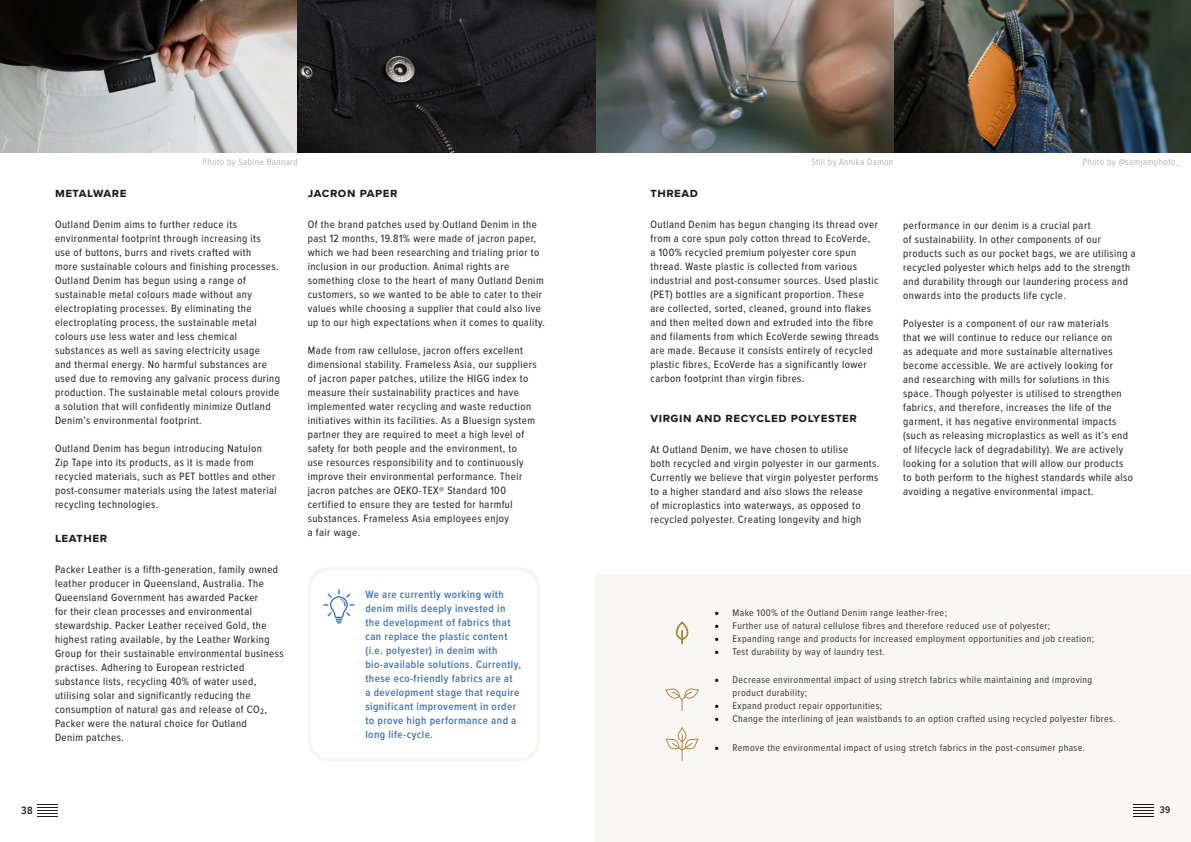
<style>
.page{position:relative;width:1191px;height:842px;background:#fff}
.page>*{position:absolute;margin:0;border:0;box-sizing:border-box;transform-origin:0 0}
.t1{font:700 13px "Proxima Nova S";letter-spacing:.04em;color:#1a1a1a}
.t2{font:11px/14px "Proxima Nova Cond";letter-spacing:.04em;color:#1a1a1a}
.t3{font:600 11px/14px "Proxima Nova Cond";letter-spacing:.04em;color:#3b73ba}
.t4{font:600 11px "Proxima Nova Cond";color:#1a1a1a}
.t5{font:10px/13px "Proxima Nova Cond";letter-spacing:.04em;color:#333}
.t6{font:600 10px "Proxima Nova Cond";color:#1a1a1a}
.t7{font:300 9.5px "Proxima Nova Cond";letter-spacing:.04em;color:#8c8c8c}
.s1{font-size:10px}
.s2{font-family:"Minion Pro";font-size:12px;color:#000}
</style>
<div class="page">
<div style="left:595px;top:574px;width:596px;height:268px;background:#f8f7f4"></div>
<svg style="left:665px;top:727px;width:34px;height:34px"></svg>
<svg style="left:665px;top:688px;width:34px;height:23px"></svg>
<svg style="left:676px;top:621px;width:12px;height:23px"></svg>
<img style="left:893px;top:0;width:298px;height:153px">
<img style="left:0;top:0;width:893px;height:153px">
<div style="left:307px;top:567px;width:233px;height:195px;border:4px solid #f8f7f4;border-radius:20px"></div>
<svg style="left:323px;top:589px;width:31px;height:35px"></svg>
<svg style="left:38px;top:804px;width:20px;height:13px"></svg>
<svg style="left:1133px;top:804px;width:21px;height:13px"></svg>
<p class="t7" style="left:203px;top:156px;width:96px">Photo by Sabine Bannard</p>
<p class="t7" style="left:811px;top:156px;width:83px">Still by Annika Damon</p>
<p class="t7" style="left:1082px;top:156px;width:99px">Photo by @samjamphoto_</p>
<p class="t1" style="left:55px;top:183px;width:73px">metalware</p>
<p class="t2" style="left:55px;top:218px;width:227px">Outland Denim aims to further reduce its environmental footprint through increasing its<br>use of buttons, burrs and rivets crafted with<br>more sustainable colours and finishing processes.<br>Outland Denim has begun using a range of sustainable metal colours made without any electroplating processes. By eliminating the electroplating process, the sustainable metal colours use less water and less chemical substances as well as saving electricity usage<br>and thermal energy. No harmful substances are used due to removing any galvanic process during production. The sustainable metal colours provide a solution that will confidently minimize Outland Denim’s environmental footprint.</p>
<p class="t2" style="left:55px;top:442px;width:223px">Outland Denim has begun introducing Natulon Zip Tape into its products, as it is made from recycled materials, such as PET bottles and other post-consumer materials using the latest material recycling technologies.</p>
<p class="t1" style="left:55px;top:528px;width:54px">leather</p>
<p class="t2" style="left:55px;top:562px;width:230px">Packer Leather is a fifth-generation, family owned leather producer in Queensland, Australia. The Queensland Government has awarded Packer<br>for their clean processes and environmental stewardship. Packer Leather received Gold, the highest rating available, by the Leather Working Group for their sustainable environmental business practises. Adhering to European restricted substance lists, recycling 40% of water used, utilising solar and significantly reducing the consumption of natural gas and release of CO<sub>2</sub>, Packer were the natural choice for Outland<br>Denim patches.</p>
<p class="t1" style="left:308px;top:183px;width:91px">jacron paper</p>
<p class="t2" style="left:308px;top:218px;width:239px">Of the brand patches used by Outland Denim in the past 12 months, 19.81% were made of jacron paper, which we had been researching and trialing prior to inclusion in our production. Animal rights are something close to the heart of many Outland Denim customers, so we wanted to be able to cater to their values while choosing a supplier that could also live up to our high expectations when it comes to quality.</p>
<p class="t2" style="left:308px;top:344px;width:230px">Made from raw cellulose, jacron offers excellent dimensional stability. Frameless Asia, our suppliers of jacron paper patches, utilize the HIGG index to measure their sustainability practices and have implemented water recycling and waste reduction initiatives within its facilities. As a Bluesign system partner they are required to meet a high level of safety for both people and the environment, to<br>use resources responsibility and to continuously improve their environmental performance. Their jacron patches are OEKO-TEX<span class="s1">®</span> Standard 100 certified to ensure they are tested for harmful substances. Frameless Asia employees enjoy<br>a fair wage.</p>
<p class="t3" style="left:365px;top:587px;width:157px">We are currently working with denim mills deeply invested in the development of fabrics that can replace the plastic content (i.e. polyester) in denim with bio-available solutions. Currently, these eco-friendly fabrics are at<br>a development stage that require significant improvement in order to prove high performance and a long life-cycle.</p>
<p class="t1" style="left:650px;top:183px;width:49px">thread</p>
<p class="t2" style="left:650px;top:218px;width:230px">Outland Denim has begun changing its thread over from a core spun poly cotton thread to EcoVerde,<br>a 100% recycled premium polyester core spun thread. Waste plastic is collected from various industrial and post-consumer sources. Used plastic (PET) bottles are a significant proportion. These are collected, sorted, cleaned, ground into flakes and then melted down and extruded into the fibre and filaments from which EcoVerde sewing threads are made. Because it consists entirely of recycled plastic fibres, EcoVerde has a significantly lower carbon footprint than virgin fibres.</p>
<p class="t1" style="left:650px;top:407px;width:208px">virgin and recycled polyester</p>
<p class="t2" style="left:650px;top:442px;width:230px">At Outland Denim, we have chosen to utilise<br>both recycled and virgin polyester in our garments.<br>Currently we believe that virgin polyester performs to a higher standard and also slows the release<br>of microplastics into waterways, as opposed to recycled polyester. Creating longevity and high</p>
<p class="t2" style="left:903px;top:218px;width:234px">performance in our denim is a crucial part<br>of sustainability. In other components of our products such as our pocket bags, we are utilising a recycled polyester which helps add to the strength and durability through our laundering process and onwards into the products life cycle.</p>
<p class="t2" style="left:903px;top:316px;width:231px">Polyester is a component of our raw materials<br>that we will continue to reduce our reliance on<br>as adequate and more sustainable alternatives become accessible. We are actively looking for<br>and researching with mills for solutions in this space. Though polyester is utilised to strengthen fabrics, and therefore, increases the life of the garment, it has negative environmental impacts (such as releasing microplastics as well as it’s end of lifecycle lack of degradability). We are actively looking for a solution that will allow our products to both perform to the highest standards while also avoiding a negative environmental impact.</p>
<p class="t5" style="left:714px;top:606px;width:234px"><span class="s2">•</span> Make 100% of the Outland Denim range leather-free;</p>
<p class="t5" style="left:714px;top:619px;width:337px"><span class="s2">•</span> Further use of natural cellulose fibres and therefore reduced use of polyester;</p>
<p class="t5" style="left:714px;top:632px;width:381px"><span class="s2">•</span> Expanding range and products for increased employment opportunities and job creation;</p>
<p class="t5" style="left:714px;top:645px;width:172px"><span class="s2">•</span> Test durability by way of laundry test.</p>
<p class="t5" style="left:732px;top:674px;width:361px;text-indent:-18px"><span class="s2">•</span> Decrease environmental impact of using stretch fabrics while maintaining and improving product durability;</p>
<p class="t5" style="left:714px;top:700px;width:169px"><span class="s2">•</span> Expand product repair opportunities;</p>
<p class="t5" style="left:714px;top:713px;width:403px"><span class="s2">•</span> Change the interlining of jean waistbands to an option crafted using recycled polyester fibres.</p>
<p class="t5" style="left:714px;top:741px;width:372px"><span class="s2">•</span> Remove the environmental impact of using stretch fabrics in the post-consumer phase.</p>
<p class="t4" style="left:21px;top:804px;width:13px">38</p>
<p class="t6" style="left:1159px;top:804px;width:12px">39</p>
</div>
